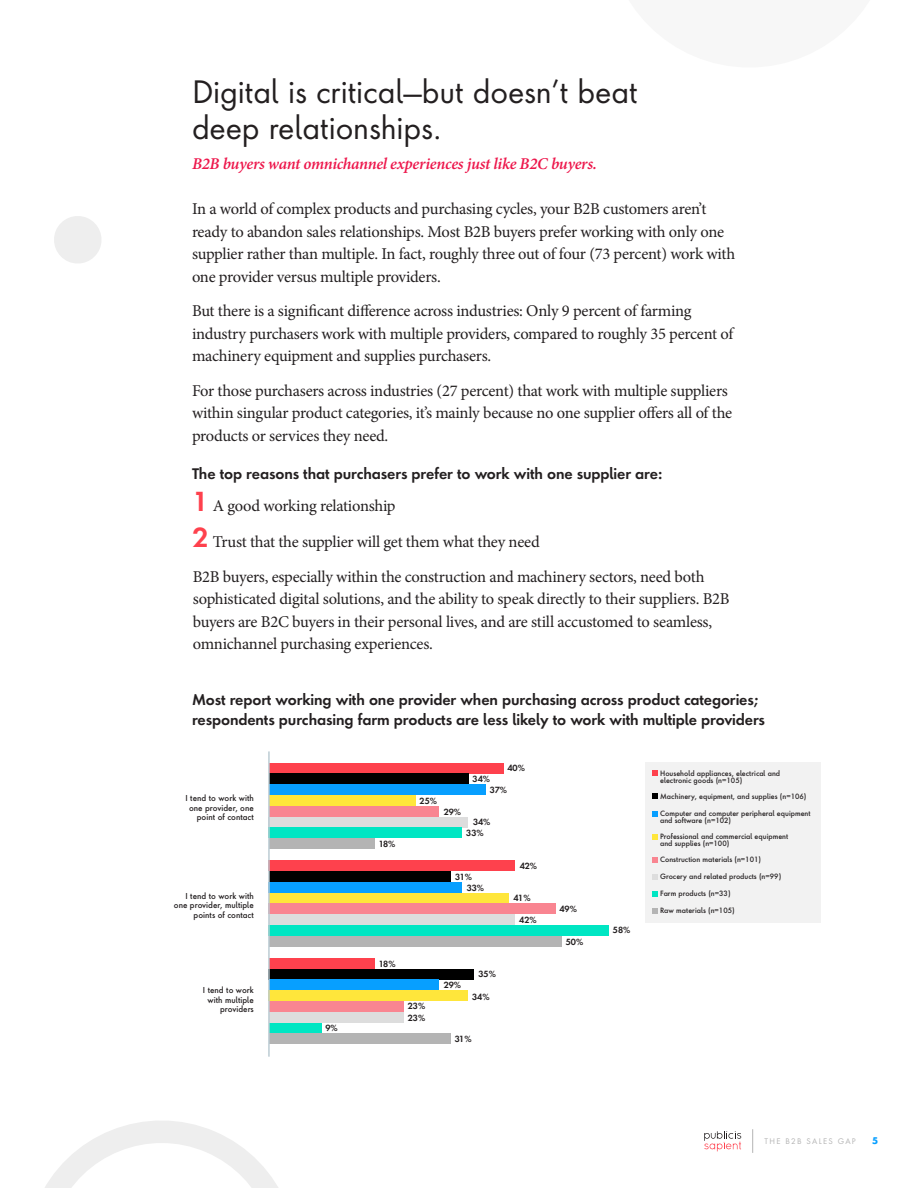
<style>
.page{position:relative;width:918px;height:1188px;background:#fff}
.page>*{position:absolute;margin:0;border:0;box-sizing:border-box;transform-origin:0 0}
.H2_Blue{font:30px/36px "Futura Next";letter-spacing:-.005em;color:#231f20}
.Body_Copy{font:16.5px/22.5px "Minion Pro";letter-spacing:-.02em;color:#231f20}
.Body_Copy-2{font:italic 600 16.5px "Minion Pro";letter-spacing:-.02em;color:#ed164b}
.Body_Copy-3{font:600 14.1px/19.5px "Futura Next";letter-spacing:-.01em;color:#231f20}
.t1{font:700 9px "Futura Next";color:#079fff}
.t2{font:600 8.25px/10.8px "Futura Next";color:#231f20}
.t3{font:500 7.95px/9.6px "Futura Next";color:#231f20;text-align:right}
.t4{font:7.5px "Futura Next";letter-spacing:.175em;color:#b4b4b4}
.t5{font:500 7.05px/7.4px "Futura Next";color:#231f20}
.s1{font-family:"Futura Next";font-weight:600;font-size:25.5px;color:#fe414d}
</style>
<div class="page">
<div style="left:269px;top:763px;width:234px;height:10px;background:#fe414d"></div>
<div style="left:269px;top:773px;width:200px;height:11px;background:#000"></div>
<div style="left:269px;top:784px;width:217px;height:11px;background:#079fff"></div>
<div style="left:269px;top:795px;width:147px;height:11px;background:#ffe63b"></div>
<div style="left:269px;top:806px;width:170px;height:11px;background:#f98591"></div>
<div style="left:269px;top:817px;width:199px;height:10px;background:#ddd"></div>
<div style="left:269px;top:827px;width:193px;height:11px;background:#00e6c3"></div>
<div style="left:269px;top:838px;width:105px;height:11px;background:#b4b4b4"></div>
<div style="left:269px;top:860px;width:246px;height:11px;background:#fe414d"></div>
<div style="left:269px;top:871px;width:181px;height:11px;background:#000"></div>
<div style="left:269px;top:882px;width:193px;height:11px;background:#079fff"></div>
<div style="left:269px;top:893px;width:240px;height:10px;background:#ffe63b"></div>
<div style="left:269px;top:903px;width:287px;height:11px;background:#f98591"></div>
<div style="left:269px;top:914px;width:246px;height:11px;background:#ddd"></div>
<div style="left:269px;top:925px;width:340px;height:11px;background:#00e6c3"></div>
<div style="left:269px;top:936px;width:293px;height:11px;background:#b4b4b4"></div>
<div style="left:269px;top:958px;width:105px;height:11px;background:#fe414d"></div>
<div style="left:269px;top:969px;width:205px;height:11px;background:#000"></div>
<div style="left:269px;top:980px;width:170px;height:10px;background:#079fff"></div>
<div style="left:269px;top:990px;width:199px;height:11px;background:#ffe63b"></div>
<div style="left:269px;top:1001px;width:135px;height:11px;background:#f98591"></div>
<div style="left:269px;top:1012px;width:135px;height:11px;background:#ddd"></div>
<div style="left:269px;top:1023px;width:52px;height:11px;background:#00e6c3"></div>
<div style="left:269px;top:1034px;width:181px;height:10px;background:#b4b4b4"></div>
<div style="left:645px;top:762px;width:175px;height:161px;background:#f2f2f2"></div>
<svg style="left:652px;top:770px;width:5px;height:5px"></svg>
<svg style="left:652px;top:793px;width:5px;height:6px"></svg>
<svg style="left:652px;top:811px;width:5px;height:5px"></svg>
<svg style="left:652px;top:834px;width:5px;height:5px"></svg>
<svg style="left:652px;top:857px;width:5px;height:5px"></svg>
<svg style="left:652px;top:875px;width:5px;height:5px"></svg>
<svg style="left:652px;top:891px;width:5px;height:6px"></svg>
<svg style="left:652px;top:908px;width:5px;height:5px"></svg>
<hr style="left:268px;top:751px;width:2px;height:306px;background:#bbcbd3">
<svg style="left:752px;top:1129px;width:1px;height:24px"></svg>
<svg style="left:704px;top:1131px;width:37px;height:20px"></svg>
<svg style="left:54px;top:216px;width:47px;height:47px"></svg>
<svg style="left:45px;top:1121px;width:233px;height:67px"></svg>
<p class="H2_Blue" style="left:192px;top:72px;width:447px">Digital is critical—but doesn’t beat deep relationships.</p>
<p class="Body_Copy-2" style="left:192px;top:152px;width:407px">B2B buyers want omnichannel experiences just like B2C buyers.</p>
<p class="Body_Copy" style="left:192px;top:198px;width:545px">In a world of complex products and purchasing cycles, your B2B customers aren’t ready to abandon sales relationships. Most B2B buyers prefer working with only one supplier rather than multiple. In fact, roughly three out of four (73 percent) work with one provider versus multiple providers.</p>
<p class="Body_Copy" style="left:192px;top:300px;width:543px">But there is a significant difference across industries: Only 9 percent of farming industry purchasers work with multiple providers, compared to roughly 35 percent of machinery equipment and supplies purchasers.</p>
<p class="Body_Copy" style="left:192px;top:380px;width:542px">For those purchasers across industries (27 percent) that work with multiple suppliers within singular product categories, it’s mainly because no one supplier offers all of the products or services they need.</p>
<p class="Body_Copy-3" style="left:192px;top:463px;width:472px">The top reasons that purchasers prefer to work with one supplier are:</p>
<p class="Body_Copy" style="left:193px;top:495px;width:204px"><span class="s1">1</span> A good working relationship</p>
<p class="Body_Copy" style="left:193px;top:531px;width:349px"><span class="s1">2</span> Trust that the supplier will get them what they need</p>
<p class="Body_Copy" style="left:193px;top:565px;width:538px">B2B buyers, especially within the construction and machinery sectors, need both sophisticated digital solutions, and the ability to speak directly to their suppliers. B2B buyers are B2C buyers in their personal lives, and are still accustomed to seamless, omnichannel purchasing experiences.</p>
<p class="Body_Copy-3" style="left:192px;top:690px;width:575px">Most report working with one provider when purchasing across product categories; respondents purchasing farm products are less likely to work with multiple providers</p>
<p class="t3" style="left:185px;top:793px;width:70px">I tend to work with one provider, one point of contact</p>
<p class="t3" style="left:174px;top:891px;width:81px">I tend to work with one provider, multiple points of contact</p>
<p class="t2" style="left:379px;top:838px;width:18px">18%</p>
<p class="t2" style="left:507px;top:763px;width:19px">40%</p>
<p class="t2" style="left:420px;top:795px;width:19px">25%</p>
<p class="t2" style="left:444px;top:806px;width:19px">29%</p>
<p class="t2" style="left:490px;top:774px;width:19px;text-indent:-17px">34%<br>37%</p>
<p class="t2" style="left:473px;top:817px;width:19px">34%</p>
<p class="t2" style="left:466px;top:828px;width:19px">33%</p>
<p class="t2" style="left:467px;top:871px;width:19px;text-indent:-11px">31%<br>33%</p>
<p class="t2" style="left:520px;top:860px;width:19px">42%</p>
<p class="t2" style="left:514px;top:893px;width:19px">41%</p>
<p class="t2" style="left:519px;top:914px;width:19px">42%</p>
<p class="t2" style="left:560px;top:904px;width:19px">49%</p>
<p class="t5" style="left:660px;top:769px;width:122px">Household appliances, electrical and electronic goods (n=105)</p>
<p class="t5" style="left:660px;top:793px;width:148px">Machinery, equipment, and supplies (n=106)</p>
<p class="t5" style="left:660px;top:810px;width:152px">Computer and computer peripheral equipment and software (n=102)</p>
<p class="t5" style="left:660px;top:833px;width:130px">Professional and commercial equipment and supplies (n=100)</p>
<p class="t5" style="left:660px;top:856px;width:102px">Construction materials (n=101)</p>
<p class="t5" style="left:660px;top:873px;width:123px">Grocery and related products (n=99)</p>
<p class="t5" style="left:660px;top:890px;width:72px">Farm products (n=33)</p>
<p class="t5" style="left:660px;top:907px;width:76px">Raw materials (n=105)</p>
<p class="t2" style="left:613px;top:925px;width:19px">58%</p>
<p class="t2" style="left:566px;top:937px;width:19px">50%</p>
<p class="t2" style="left:379px;top:958px;width:18px">18%</p>
<p class="t3" style="left:203px;top:985px;width:52px">I tend to work with multiple providers</p>
<p class="t2" style="left:408px;top:1001px;width:19px;line-height:11.2px">23%<br>23%</p>
<p class="t2" style="left:444px;top:980px;width:19px">29%</p>
<p class="t2" style="left:479px;top:969px;width:19px">35%</p>
<p class="t2" style="left:472px;top:991px;width:19px">34%</p>
<p class="t2" style="left:326px;top:1023px;width:14px">9%</p>
<p class="t2" style="left:455px;top:1034px;width:18px">31%</p>
<p class="t4" style="left:765px;top:1135px;width:93px">THE B2B SALES GAP</p>
<p class="t1" style="left:872px;top:1135px;width:8px">5</p>
</div>
